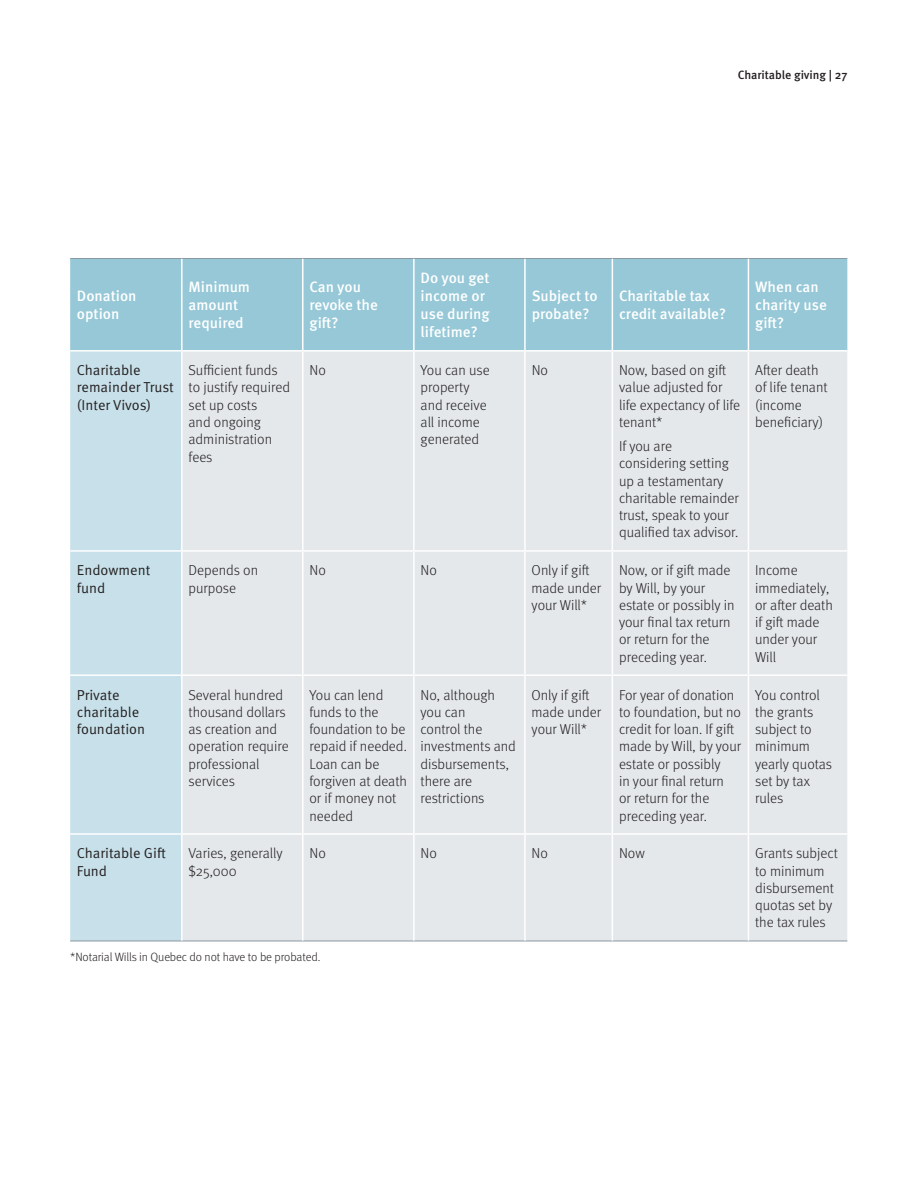
<style>
.page{position:relative;width:918px;height:1188px;background:#fff}
.page>*{position:absolute;margin:0;border:0;box-sizing:border-box;transform-origin:0 0}
.t1{font:500 15px/18px "Meta OT";color:#fff}
.t2{font:300 14.4px/17.2px "Meta OT";color:#231f20}
.t3{font:14.4px/17.2px "Meta OT Norm";color:#231f20}
.t4{font:300 12px "Meta OT";letter-spacing:-.01em;color:#231f20}
.t5{font:500 12px "Meta OT";letter-spacing:-.005em;color:#231f20}
</style>
<div class="page">
<div style="left:70px;top:259px;width:777px;height:91px;background:#96c8d7"></div>
<div style="left:70px;top:352px;width:111px;height:589px;background:#c7e0e9"></div>
<div style="left:183px;top:352px;width:664px;height:589px;background:#e4e8eb"></div>
<hr style="left:70px;top:258px;width:112px;height:1px;background:#8b98a0">
<hr style="left:182px;top:258px;width:121px;height:1px;background:#8b98a0">
<hr style="left:303px;top:258px;width:111px;height:1px;background:#8b98a0">
<hr style="left:414px;top:258px;width:111px;height:1px;background:#8b98a0">
<hr style="left:525px;top:258px;width:87px;height:1px;background:#8b98a0">
<hr style="left:612px;top:258px;width:136px;height:1px;background:#8b98a0">
<hr style="left:748px;top:258px;width:99px;height:1px;background:#8b98a0">
<hr style="left:70px;top:941px;width:112px;height:1px;background:#8b98a0">
<hr style="left:182px;top:941px;width:121px;height:1px;background:#8b98a0">
<hr style="left:303px;top:941px;width:111px;height:1px;background:#8b98a0">
<hr style="left:414px;top:941px;width:111px;height:1px;background:#8b98a0">
<hr style="left:525px;top:941px;width:87px;height:1px;background:#8b98a0">
<hr style="left:612px;top:941px;width:136px;height:1px;background:#8b98a0">
<hr style="left:748px;top:941px;width:99px;height:1px;background:#8b98a0">
<hr style="left:181px;top:259px;width:2px;height:91px;background:#fff">
<hr style="left:302px;top:259px;width:2px;height:91px;background:#fff">
<hr style="left:413px;top:259px;width:2px;height:91px;background:#fff">
<hr style="left:524px;top:259px;width:2px;height:91px;background:#fff">
<hr style="left:612px;top:259px;width:1px;height:91px;background:#fff">
<hr style="left:748px;top:259px;width:1px;height:91px;background:#fff">
<hr style="left:302px;top:352px;width:2px;height:198px;background:#fff">
<hr style="left:413px;top:352px;width:2px;height:198px;background:#fff">
<hr style="left:524px;top:352px;width:2px;height:198px;background:#fff">
<hr style="left:612px;top:352px;width:1px;height:198px;background:#fff">
<hr style="left:748px;top:352px;width:1px;height:198px;background:#fff">
<hr style="left:70px;top:550px;width:112px;height:2px;background:#fff">
<hr style="left:182px;top:550px;width:121px;height:2px;background:#fff">
<hr style="left:303px;top:550px;width:111px;height:2px;background:#fff">
<hr style="left:302px;top:552px;width:2px;height:122px;background:#fff">
<hr style="left:414px;top:550px;width:111px;height:2px;background:#fff">
<hr style="left:413px;top:552px;width:2px;height:122px;background:#fff">
<hr style="left:525px;top:550px;width:87px;height:2px;background:#fff">
<hr style="left:524px;top:552px;width:2px;height:122px;background:#fff">
<hr style="left:612px;top:550px;width:136px;height:2px;background:#fff">
<hr style="left:612px;top:552px;width:1px;height:122px;background:#fff">
<hr style="left:748px;top:550px;width:99px;height:2px;background:#fff">
<hr style="left:748px;top:552px;width:1px;height:122px;background:#fff">
<hr style="left:70px;top:674px;width:112px;height:2px;background:#fff">
<hr style="left:182px;top:674px;width:121px;height:2px;background:#fff">
<hr style="left:303px;top:674px;width:111px;height:2px;background:#fff">
<hr style="left:302px;top:676px;width:2px;height:157px;background:#fff">
<hr style="left:414px;top:674px;width:111px;height:2px;background:#fff">
<hr style="left:413px;top:676px;width:2px;height:157px;background:#fff">
<hr style="left:525px;top:674px;width:87px;height:2px;background:#fff">
<hr style="left:524px;top:676px;width:2px;height:157px;background:#fff">
<hr style="left:612px;top:674px;width:136px;height:2px;background:#fff">
<hr style="left:612px;top:676px;width:1px;height:157px;background:#fff">
<hr style="left:748px;top:674px;width:99px;height:2px;background:#fff">
<hr style="left:748px;top:676px;width:1px;height:157px;background:#fff">
<hr style="left:70px;top:833px;width:112px;height:2px;background:#fff">
<hr style="left:182px;top:833px;width:121px;height:2px;background:#fff">
<hr style="left:303px;top:833px;width:111px;height:2px;background:#fff">
<hr style="left:302px;top:835px;width:2px;height:106px;background:#fff">
<hr style="left:414px;top:833px;width:111px;height:2px;background:#fff">
<hr style="left:413px;top:835px;width:2px;height:106px;background:#fff">
<hr style="left:525px;top:833px;width:87px;height:2px;background:#fff">
<hr style="left:524px;top:835px;width:2px;height:106px;background:#fff">
<hr style="left:612px;top:833px;width:136px;height:2px;background:#fff">
<hr style="left:612px;top:835px;width:1px;height:106px;background:#fff">
<hr style="left:748px;top:833px;width:99px;height:2px;background:#fff">
<hr style="left:748px;top:835px;width:1px;height:106px;background:#fff">
<p class="t5" style="left:738px;top:68px;width:112px">Charitable giving | 27</p>
<p class="t1" style="left:77px;top:287px;width:61px">Donation option</p>
<p class="t1" style="left:189px;top:278px;width:63px">Minimum amount required</p>
<p class="t1" style="left:310px;top:278px;width:70px">Can you revoke the gift?</p>
<p class="t1" style="left:421px;top:269px;width:71px">Do you get income or use during lifetime?</p>
<p class="t1" style="left:532px;top:287px;width:67px">Subject to probate?</p>
<p class="t1" style="left:619px;top:287px;width:109px">Charitable tax credit available?</p>
<p class="t1" style="left:755px;top:278px;width:73px">When can charity use gift?</p>
<p class="t3" style="left:77px;top:362px;width:98px">Charitable remainder Trust (Inter Vivos)</p>
<p class="t2" style="left:189px;top:362px;width:103px">Sufficient funds to justify required set up costs<br>and ongoing administration fees</p>
<p class="t2" style="left:310px;top:362px;width:18px">No</p>
<p class="t2" style="left:421px;top:362px;width:71px">You can use property and receive all income generated</p>
<p class="t2" style="left:532px;top:362px;width:18px">No</p>
<p class="t2" style="left:619px;top:362px;width:123px">Now, based on gift value adjusted for life expectancy of life tenant*</p>
<p class="t2" style="left:619px;top:438px;width:121px">If you are considering setting up a testamentary charitable remainder trust, speak to your qualified tax advisor.</p>
<p class="t2" style="left:755px;top:362px;width:74px">After death of life tenant (income beneficiary)</p>
<p class="t3" style="left:77px;top:562px;width:75px">Endowment fund</p>
<p class="t2" style="left:189px;top:562px;width:71px">Depends on purpose</p>
<p class="t2" style="left:309px;top:562px;width:18px">No</p>
<p class="t2" style="left:421px;top:562px;width:18px">No</p>
<p class="t2" style="left:532px;top:562px;width:71px">Only if gift made under your Will*</p>
<p class="t2" style="left:619px;top:562px;width:117px">Now, or if gift made by Will, by your estate or possibly in your final tax return or return for the preceding year.</p>
<p class="t2" style="left:755px;top:562px;width:79px">Income immediately, or after death if gift made under your<br>Will</p>
<p class="t3" style="left:77px;top:686px;width:70px">Private charitable foundation</p>
<p class="t2" style="left:189px;top:686px;width:102px">Several hundred thousand dollars as creation and operation require professional services</p>
<p class="t2" style="left:309px;top:686px;width:99px">You can lend funds to the foundation to be repaid if needed.<br>Loan can be forgiven at death or if money not needed</p>
<p class="t2" style="left:421px;top:686px;width:97px">No, although you can<br>control the investments and disbursements, there are restrictions</p>
<p class="t2" style="left:532px;top:686px;width:71px">Only if gift made under your Will*</p>
<p class="t2" style="left:619px;top:686px;width:123px">For year of donation to foundation, but no credit for loan. If gift made by Will, by your estate or possibly<br>in your final return<br>or return for the preceding year.</p>
<p class="t2" style="left:755px;top:686px;width:78px">You control the grants subject to minimum yearly quotas set by tax rules</p>
<p class="t3" style="left:77px;top:845px;width:90px">Charitable Gift<br>Fund</p>
<p class="t2" style="left:189px;top:845px;width:96px">Varies, generally $25,000</p>
<p class="t2" style="left:309px;top:845px;width:18px">No</p>
<p class="t2" style="left:421px;top:845px;width:18px">No</p>
<p class="t2" style="left:532px;top:845px;width:18px">No</p>
<p class="t2" style="left:619px;top:845px;width:27px">Now</p>
<p class="t2" style="left:755px;top:845px;width:84px">Grants subject to minimum disbursement quotas set by the tax rules</p>
<p class="t4" style="left:70px;top:950px;width:252px">*Notarial Wills in Quebec do not have to be probated.</p>
</div>
